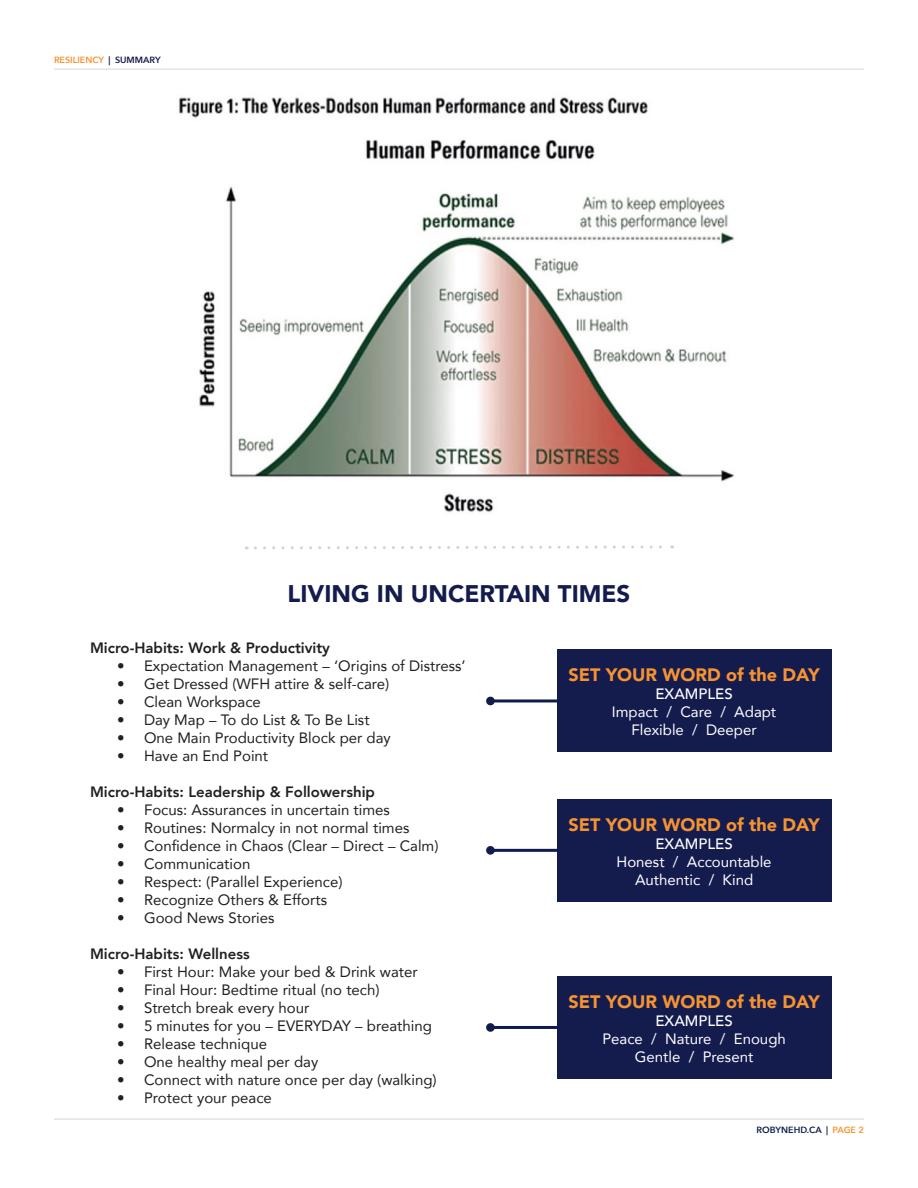
<style>
.page{position:relative;width:918px;height:1188px;background:#fff}
.page>*{position:absolute;margin:0;border:0;box-sizing:border-box;transform-origin:0 0}
.t1{font:900 24px "Avenir";color:#141b4d}
.t2{font:900 18px "Avenir";color:#f69331}
.t3{font:15px "Avenir";color:#231f20}
.t4{font:15px "Avenir";color:#fff}
.t5{font:800 15px "Avenir";color:#231f20}
.t6{font:500 15px "Avenir";color:#fff}
.t7{font:600 9px "Avenir Next";color:#f69331}
.t8{font:600 9px "Avenir Next";color:#111c4e}
.s1{color:#141b4d}
.s2{color:#f69331}
</style>
<div class="page">
<div style="left:557px;top:650px;width:274px;height:102px;background:#141b4d"></div>
<img style="left:179px;top:97px;width:556px;height:416px">
<svg style="left:246px;top:545px;width:427px;height:5px"></svg>
<div style="left:557px;top:799px;width:274px;height:102px;background:#141b4d"></div>
<div style="left:557px;top:976px;width:274px;height:103px;background:#141b4d"></div>
<hr style="left:490px;top:699px;width:72px;height:3px;background:#111c4e">
<div style="left:487px;top:697px;width:7px;height:8px;background:#111c4e;border-radius:50%"></div>
<div style="left:486px;top:697px;width:9px;height:8px;border:2px solid #141b4d;border-radius:50%"></div>
<hr style="left:490px;top:849px;width:72px;height:3px;background:#111c4e">
<div style="left:487px;top:847px;width:7px;height:7px;background:#111c4e;border-radius:50%"></div>
<div style="left:486px;top:846px;width:9px;height:9px;border:2px solid #141b4d;border-radius:50%"></div>
<hr style="left:490px;top:1026px;width:72px;height:3px;background:#111c4e">
<div style="left:487px;top:1024px;width:7px;height:7px;background:#111c4e;border-radius:50%"></div>
<div style="left:486px;top:1023px;width:9px;height:9px;border:2px solid #141b4d;border-radius:50%"></div>
<hr style="left:54px;top:69px;width:810px;height:1px;background:#231f20">
<hr style="left:54px;top:1119px;width:810px;height:1px;background:#231f20">
<p class="t7" style="left:54px;top:52px;width:108px">RESILIENCY <span class="s1">| SUMMARY</span></p>
<p class="t1" style="left:288px;top:573px;width:344px">LIVING IN UNCERTAIN TIMES</p>
<p class="t5" style="left:90px;top:636px;width:242px">Micro-Habits: Work &amp; Productivity</p>
<p class="t3" style="left:117px;top:654px;width:350px">• Expectation Management – ‘Origins of Distress’</p>
<p class="t3" style="left:117px;top:672px;width:274px">• Get Dressed (WFH attire &amp; self-care)</p>
<p class="t3" style="left:117px;top:690px;width:145px">• Clean Workspace</p>
<p class="t3" style="left:117px;top:708px;width:254px">• Day Map – To do List &amp; To Be List</p>
<p class="t3" style="left:117px;top:726px;width:275px">• One Main Productivity Block per day</p>
<p class="t3" style="left:117px;top:744px;width:153px">• Have an End Point</p>
<p class="t5" style="left:90px;top:780px;width:287px">Micro-Habits: Leadership &amp; Followership</p>
<p class="t3" style="left:117px;top:798px;width:274px">• Focus: Assurances in uncertain times</p>
<p class="t3" style="left:117px;top:816px;width:294px">• Routines: Normalcy in not normal times</p>
<p class="t3" style="left:117px;top:834px;width:323px">• Confidence in Chaos (Clear – Direct – Calm)</p>
<p class="t3" style="left:117px;top:852px;width:135px">• Communication</p>
<p class="t3" style="left:117px;top:870px;width:227px">• Respect: (Parallel Experience)</p>
<p class="t3" style="left:117px;top:888px;width:212px">• Recognize Others &amp; Efforts</p>
<p class="t3" style="left:117px;top:906px;width:159px">• Good News Stories</p>
<p class="t5" style="left:90px;top:942px;width:161px">Micro-Habits: Wellness</p>
<p class="t3" style="left:117px;top:960px;width:302px">• First Hour: Make your bed &amp; Drink water</p>
<p class="t3" style="left:117px;top:978px;width:264px">• Final Hour: Bedtime ritual (no tech)</p>
<p class="t3" style="left:117px;top:996px;width:194px">• Stretch break every hour</p>
<p class="t3" style="left:117px;top:1014px;width:316px">• 5 minutes for you – EVERYDAY – breathing</p>
<p class="t3" style="left:117px;top:1032px;width:152px">• Release technique</p>
<p class="t3" style="left:117px;top:1050px;width:203px">• One healthy meal per day</p>
<p class="t3" style="left:117px;top:1068px;width:321px">• Connect with nature once per day (walking)</p>
<p class="t3" style="left:117px;top:1086px;width:156px">• Protect your peace</p>
<p class="t2" style="left:568px;top:660px;width:253px">SET YOUR WORD of the DAY</p>
<p class="t6" style="left:656px;top:681px;width:79px">EXAMPLES</p>
<p class="t4" style="left:612px;top:700px;width:166px">Impact / Care / Adapt</p>
<p class="t4" style="left:631px;top:718px;width:127px">Flexible / Deeper</p>
<p class="t2" style="left:568px;top:809px;width:253px">SET YOUR WORD of the DAY</p>
<p class="t6" style="left:656px;top:831px;width:79px">EXAMPLES</p>
<p class="t4" style="left:617px;top:850px;width:157px">Honest / Accountable</p>
<p class="t4" style="left:635px;top:868px;width:120px">Authentic / Kind</p>
<p class="t2" style="left:568px;top:986px;width:253px">SET YOUR WORD of the DAY</p>
<p class="t6" style="left:656px;top:1008px;width:79px">EXAMPLES</p>
<p class="t4" style="left:602px;top:1027px;width:185px">Peace / Nature / Enough</p>
<p class="t4" style="left:635px;top:1045px;width:120px">Gentle / Present</p>
<p class="t8" style="left:757px;top:1122px;width:109px">ROBYNEHD.CA | <span class="s2">PAGE 2</span></p>
</div>
